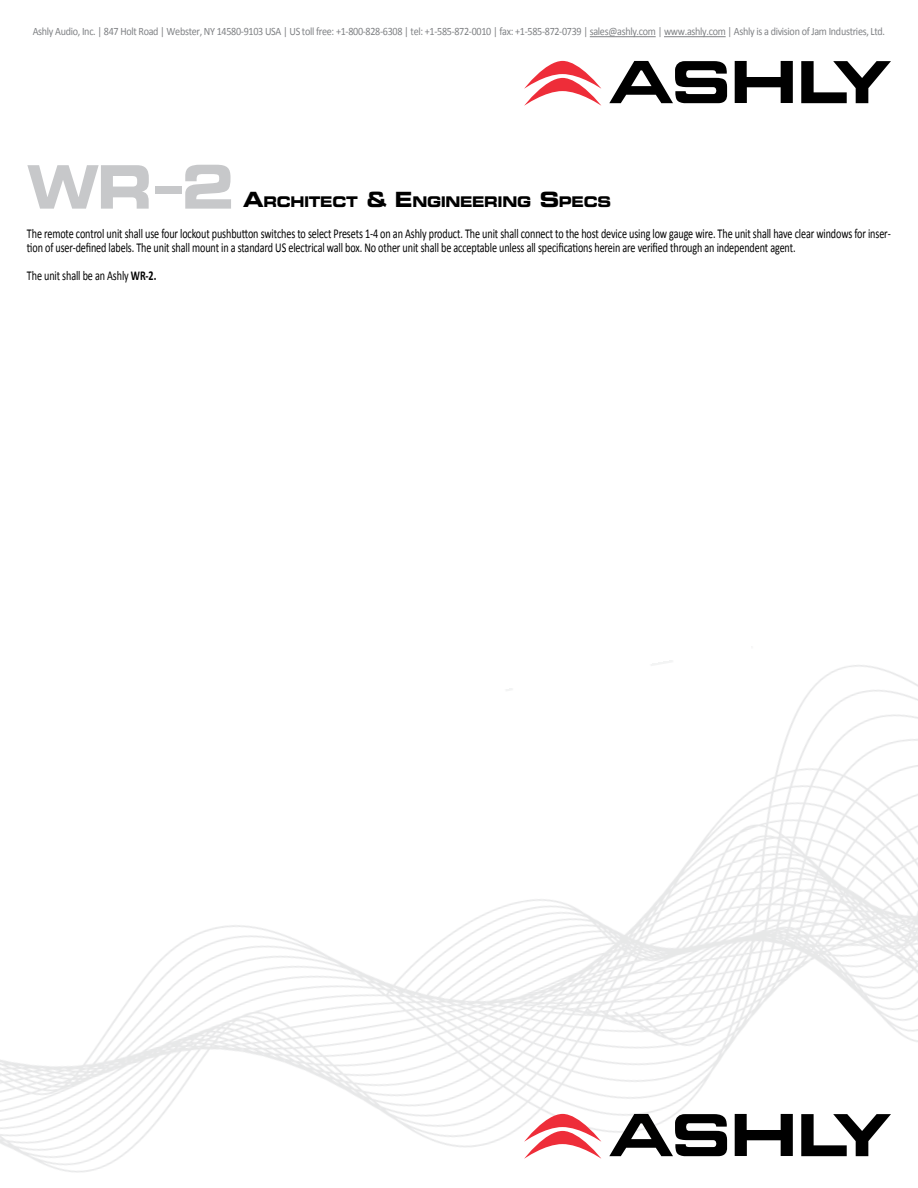
<style>
.page{position:relative;width:918px;height:1188px;background:#fff}
.page>*{position:absolute;margin:0;border:0;box-sizing:border-box;transform-origin:0 0}
.t1{font:60px "Eurostile Bold Extended Two";color:#c7c8ca;scale:.9 1}
.t2{font:14.7px "Eurostile Bold Extended Two";letter-spacing:-.03em;color:#000;scale:.9 1}
.t3{font:13.5px/14.2px "Calibri";letter-spacing:-.01em;color:#000;scale:.75 1}
.t4{font:11.25px "Calibri";letter-spacing:-.03em;color:#808285;scale:.9 1}
.s1{font-size:21px}
.s2{font-weight:700}
</style>
<div class="page">
<img style="left:0;top:660px;width:918px;height:513px">
<svg style="left:609px;top:61px;width:282px;height:42px"></svg>
<svg style="left:524px;top:61px;width:77px;height:45px"></svg>
<hr style="left:590px;top:36px;width:66px;height:1px;background:#808285">
<hr style="left:664px;top:36px;width:62px;height:1px;background:#808285">
<svg style="left:609px;top:1114px;width:282px;height:42px"></svg>
<svg style="left:524px;top:1114px;width:77px;height:45px"></svg>
<p class="t4" style="left:33px;top:25px;width:949px">Ashly Audio, Inc. | 847 Holt Road | Webster, NY 14580-9103 USA | US toll free: +1-800-828-6308 | tel: +1-585-872-0010 | fax: +1-585-872-0739 | sales@ashly.com | www.ashly.com | Ashly is a division of Jam Industries, Ltd.</p>
<p class="t1" style="left:27px;top:145px;width:232px">WR–2</p>
<p class="t2" style="left:243px;top:192px;width:410px"><span class="s1">A</span>RCHITECT <span class="s1">&amp; E</span>NGINEERING <span class="s1">S</span>PECS</p>
<p class="t3" style="left:27px;top:226px;width:1153px">The remote control unit shall use four lockout pushbutton switches to select Presets 1-4 on an Ashly product. The unit shall connect to the host device using low gauge wire. The unit shall have clear windows for inser&shy;tion of user-defined labels. The unit shall mount in a standard US electrical wall box. No other unit shall be acceptable unless all specifications herein are verified through an independent agent.</p>
<p class="t3" style="left:27px;top:269px;width:174px">The unit shall be an Ashly <span class="s2">WR-2.</span></p>
</div>
